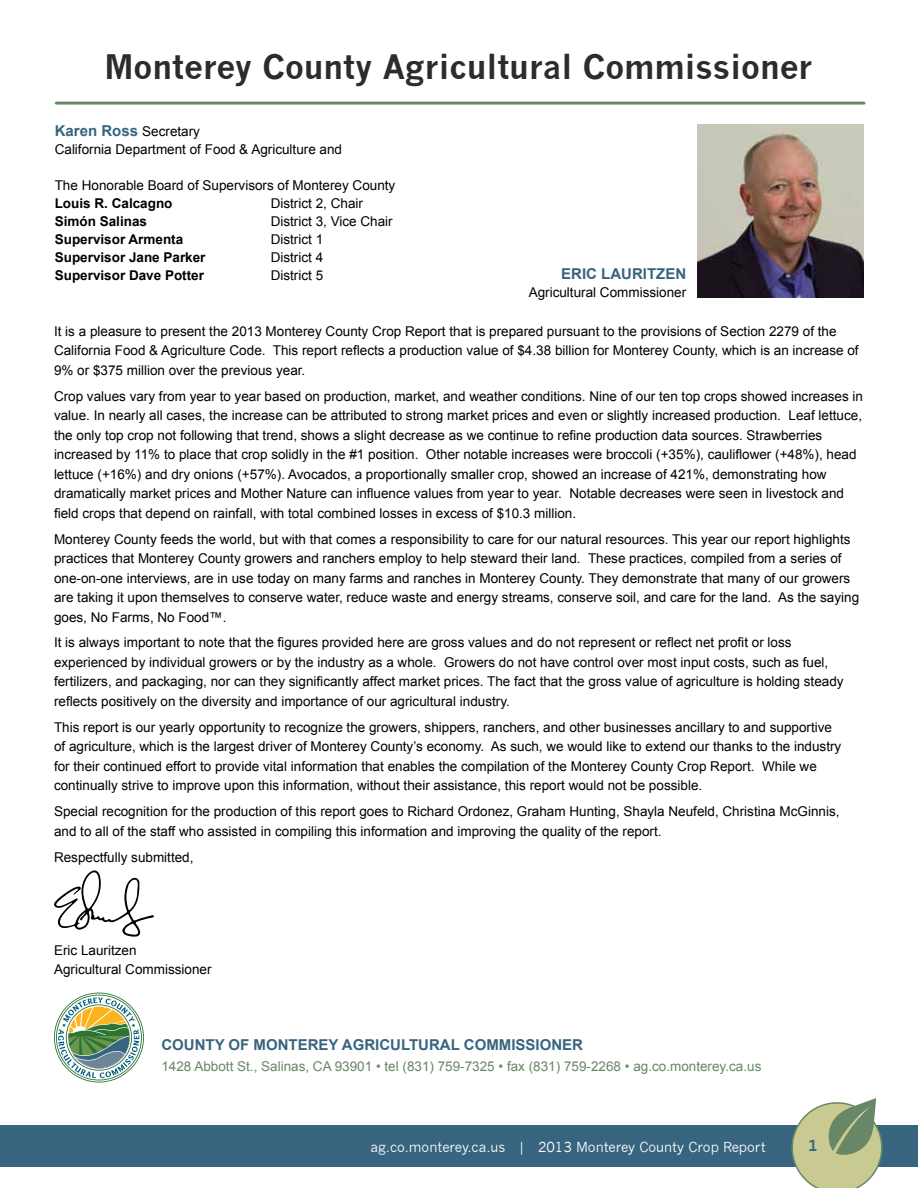
<style>
.page{position:relative;width:918px;height:1188px;background:#fff}
.page>*{position:absolute;margin:0;border:0;box-sizing:border-box;transform-origin:0 0}
.t1{font:700 33px "News Gothic";color:#2d2c2a}
.t2{font:700 15px "Arial";color:#37657f}
.t3{font:700 15px "News Gothic";color:#37657f}
.t4{font:13.5px/19.5px "Arial";color:#000}
.t5{font:13.5px "Arial";color:#688766}
.t6{font:700 13.5px "Arial";color:#000}
.t7{font:13.5px "News Gothic";color:#fff}
.s1{font-weight:400;font-size:13.5px;color:#000}
</style>
<div class="page">
<div style="left:0;top:1125px;width:918px;height:42px;background:#37657f"></div>
<svg style="left:791px;top:1098px;width:92px;height:90px"></svg>
<img style="left:698px;top:125px;width:165px;height:173px">
<svg style="left:54px;top:870px;width:100px;height:67px"></svg>
<hr style="left:56px;top:102px;width:808px;height:3px;background:#688766">
<svg style="left:54px;top:993px;width:90px;height:90px"></svg>
<h1 class="t1" style="left:104px;top:46px;width:710px">Monterey County Agricultural Commissioner</h1>
<p class="t2" style="left:55px;top:121px;width:147px">Karen Ross <span class="s1">Secretary</span></p>
<p class="t4" style="left:55px;top:139px;width:289px">California Department of Food &amp; Agriculture and</p>
<p class="t4" style="left:55px;top:175px;width:342px">The Honorable Board of Supervisors of Monterey County</p>
<p class="t6" style="left:55px;top:194px;width:119px">Louis R. Calcagno</p>
<p class="t4" style="left:271px;top:193px;width:94px">District 2, Chair</p>
<p class="t6" style="left:55px;top:212px;width:94px">Simón Salinas</p>
<p class="t4" style="left:271px;top:211px;width:124px">District 3, Vice Chair</p>
<p class="t6" style="left:55px;top:230px;width:130px">Supervisor Armenta</p>
<p class="t4" style="left:271px;top:229px;width:54px">District 1</p>
<p class="t6" style="left:55px;top:248px;width:152px">Supervisor Jane Parker</p>
<p class="t4" style="left:271px;top:247px;width:54px">District 4</p>
<p class="t6" style="left:55px;top:266px;width:151px">Supervisor Dave Potter</p>
<p class="t4" style="left:271px;top:265px;width:54px">District 5</p>
<p class="t2" style="left:561px;top:263px;width:126px">ERIC LAURITZEN</p>
<p class="t4" style="left:529px;top:282px;width:159px">Agricultural Commissioner</p>
<p class="t4" style="left:54px;top:321px;width:806px">It is a pleasure to present the 2013 Monterey County Crop Report that is prepared pursuant to the provisions of Section 2279 of the<br>California Food &amp; Agriculture Code. This report reflects a production value of $4.38 billion for Monterey County, which is an increase of<br>9% or $375 million over the previous year.</p>
<p class="t4" style="left:54px;top:386px;width:811px">Crop values vary from year to year based on production, market, and weather conditions. Nine of our ten top crops showed increases in value. In nearly all cases, the increase can be attributed to strong market prices and even or slightly increased production. Leaf lettuce, the only top crop not following that trend, shows a slight decrease as we continue to refine production data sources. Strawberries increased by 11% to place that crop solidly in the #1 position. Other notable increases were broccoli (+35%), cauliflower (+48%), head lettuce (+16%) and dry onions (+57%). Avocados, a proportionally smaller crop, showed an increase of 421%, demonstrating how dramatically market prices and Mother Nature can influence values from year to year. Notable decreases were seen in livestock and field crops that depend on rainfall, with total combined losses in excess of $10.3 million.</p>
<p class="t4" style="left:54px;top:529px;width:807px">Monterey County feeds the world, but with that comes a responsibility to care for our natural resources. This year our report highlights practices that Monterey County growers and ranchers employ to help steward their land. These practices, compiled from a series of one-on-one interviews, are in use today on many farms and ranches in Monterey County. They demonstrate that many of our growers are taking it upon themselves to conserve water, reduce waste and energy streams, conserve soil, and care for the land. As the saying goes, No Farms, No Food™.</p>
<p class="t4" style="left:54px;top:633px;width:791px">It is always important to note that the figures provided here are gross values and do not represent or reflect net profit or loss experienced by individual growers or by the industry as a whole. Growers do not have control over most input costs, such as fuel, fertilizers, and packaging, nor can they significantly affect market prices. The fact that the gross value of agriculture is holding steady reflects positively on the diversity and importance of our agricultural industry.</p>
<p class="t4" style="left:54px;top:718px;width:789px">This report is our yearly opportunity to recognize the growers, shippers, ranchers, and other businesses ancillary to and supportive of agriculture, which is the largest driver of Monterey County’s economy. As such, we would like to extend our thanks to the industry for their continued effort to provide vital information that enables the compilation of the Monterey County Crop Report. While we continually strive to improve upon this information, without their assistance, this report would not be possible.</p>
<p class="t4" style="left:54px;top:802px;width:787px">Special recognition for the production of this report goes to Richard Ordonez, Graham Hunting, Shayla Neufeld, Christina McGinnis, and to all of the staff who assisted in compiling this information and improving the quality of the report.</p>
<p class="t4" style="left:54px;top:848px;width:141px">Respectfully submitted,</p>
<p class="t4" style="left:54px;top:940px;width:159px">Eric Lauritzen<br>Agricultural Commissioner</p>
<p class="t2" style="left:161px;top:1035px;width:423px">COUNTY OF MONTEREY AGRICULTURAL COMMISSIONER</p>
<p class="t5" style="left:161px;top:1058px;width:602px">1428 Abbott St., Salinas, CA 93901 • tel (831) 759-7325 • fax (831) 759-2268 • ag.co.monterey.ca.us</p>
<p class="t7" style="left:371px;top:1139px;width:397px">ag.co.monterey.ca.us | 2013 Monterey County Crop Report</p>
<p class="t3" style="left:808px;top:1137px;width:11px">1</p>
</div>
